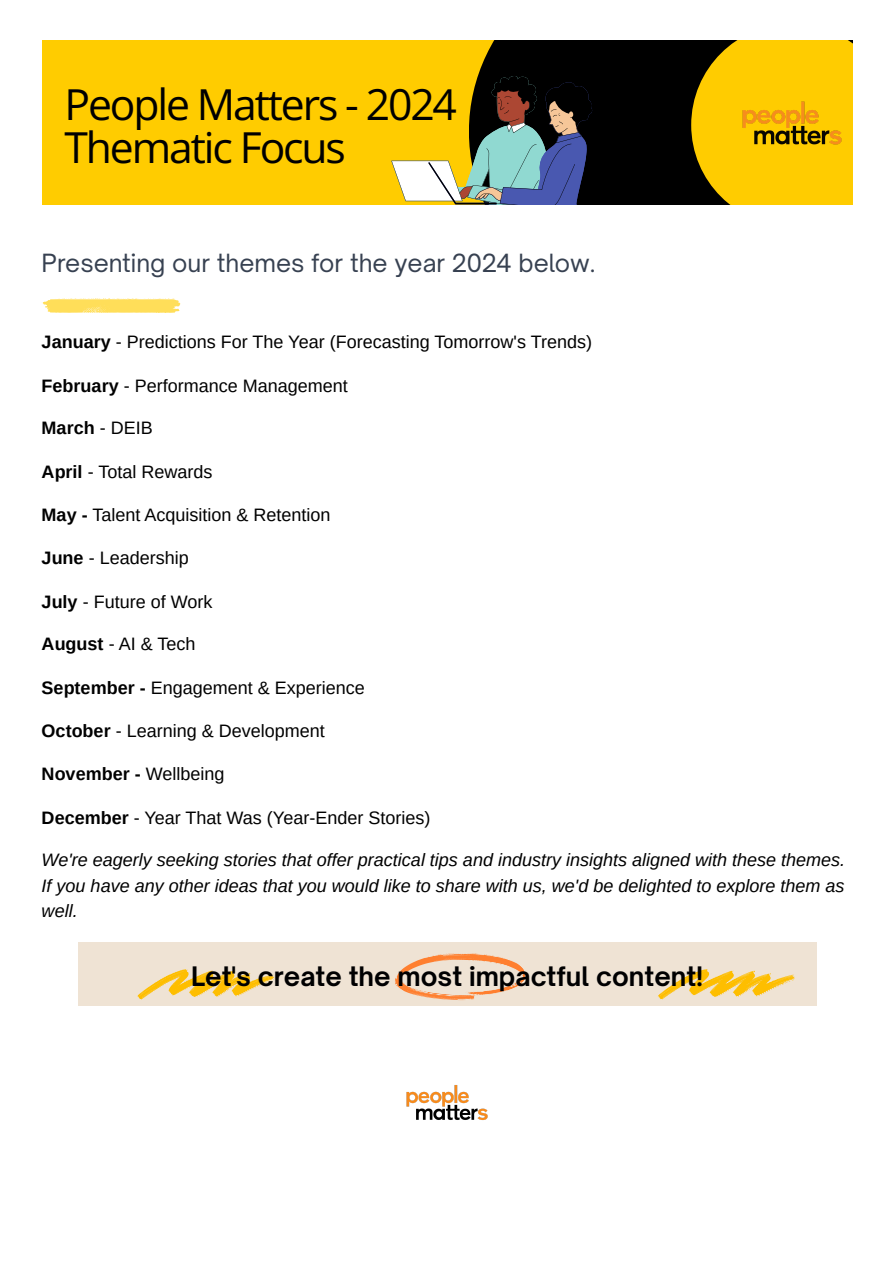
<style>
.page{position:relative;width:894px;height:1263px;background:#fff}
.page>*{position:absolute;margin:0;border:0;box-sizing:border-box;transform-origin:0 0}
.t1{font:42.6px/42.6px "Open Sans";letter-spacing:-.05em;color:#000}
.t2{font:700 25.65px "Open Sauce One";color:#000001}
.t3{font:24px "Open Sauce One";color:#374151}
.t4{font:18px "Arimo";color:#000}
.t5{font:italic 18px/25.3px "Arimo";color:#000;text-align:justify}
.t6{font:700 18px "Arimo";color:#000}
.s1{font-weight:700}
.s2{font-weight:400}
</style>
<div class="page">
<div style="left:42px;top:40px;width:810px;height:165px;background:#fc0"></div>
<div style="left:469px;top:40px;width:383px;height:165px;background:#000"></div>
<div style="left:691px;top:40px;width:161px;height:165px;background:#fc0"></div>
<img style="left:742px;top:101px;width:99px;height:44px">
<svg style="left:391px;top:76px;width:201px;height:129px"></svg>
<svg style="left:42px;top:298px;width:138px;height:15px;background:#ffe272"></svg>
<div style="left:78px;top:943px;width:738px;height:63px;background:#efe3d4"></div>
<svg style="left:137px;top:969px;width:138px;height:31px"></svg>
<svg style="left:395px;top:953px;width:130px;height:48px"></svg>
<svg style="left:658px;top:969px;width:137px;height:31px"></svg>
<img style="left:406px;top:1085px;width:81px;height:35px">
<p class="t1" style="left:65px;top:82px;width:394px">People Matters - 2024<br>Thematic Focus</p>
<h1 class="t3" style="left:42px;top:248px;width:555px">Presenting our themes for the year 2024 below.</h1>
<h2 class="t4" style="left:42px;top:331px;width:551px"><span class="s1">January</span> - Predictions For The Year (Forecasting Tomorrow's Trends)</h2>
<h2 class="t4" style="left:42px;top:375px;width:308px"><span class="s1">February</span> - Performance Management</h2>
<h2 class="t6" style="left:42px;top:418px;width:112px">March <span class="s2">- DEIB</span></h2>
<h2 class="t4" style="left:42px;top:462px;width:172px"><span class="s1">April</span> - Total Rewards</h2>
<h2 class="t4" style="left:42px;top:505px;width:290px"><span class="s1">May -</span> Talent Acquisition &amp; Retention</h2>
<h2 class="t4" style="left:42px;top:547px;width:149px"><span class="s1">June</span> - Leadership</h2>
<h2 class="t4" style="left:42px;top:591px;width:172px"><span class="s1">July</span> - Future of Work</h2>
<h2 class="t4" style="left:42px;top:634px;width:155px"><span class="s1">August</span> - AI &amp; Tech</h2>
<h2 class="t4" style="left:42px;top:678px;width:325px"><span class="s1">September -</span> Engagement &amp; Experience</h2>
<h2 class="t4" style="left:42px;top:721px;width:285px"><span class="s1">October</span> - Learning &amp; Development</h2>
<h2 class="t6" style="left:42px;top:763px;width:184px">November - <span class="s2">Wellbeing</span></h2>
<h2 class="t4" style="left:42px;top:807px;width:390px"><span class="s1">December</span> - Year That Was (Year-Ender Stories)</h2>
<p class="t5" style="left:42px;top:847px;width:804px">We're eagerly seeking stories that offer practical tips and industry insights aligned with these themes.<br>If you have any other ideas that you would like to share with us, we'd be delighted to explore them as well.</p>
<p class="t2" style="left:191px;top:961px;width:513px">Let's create the most impactful content!</p>
</div>
